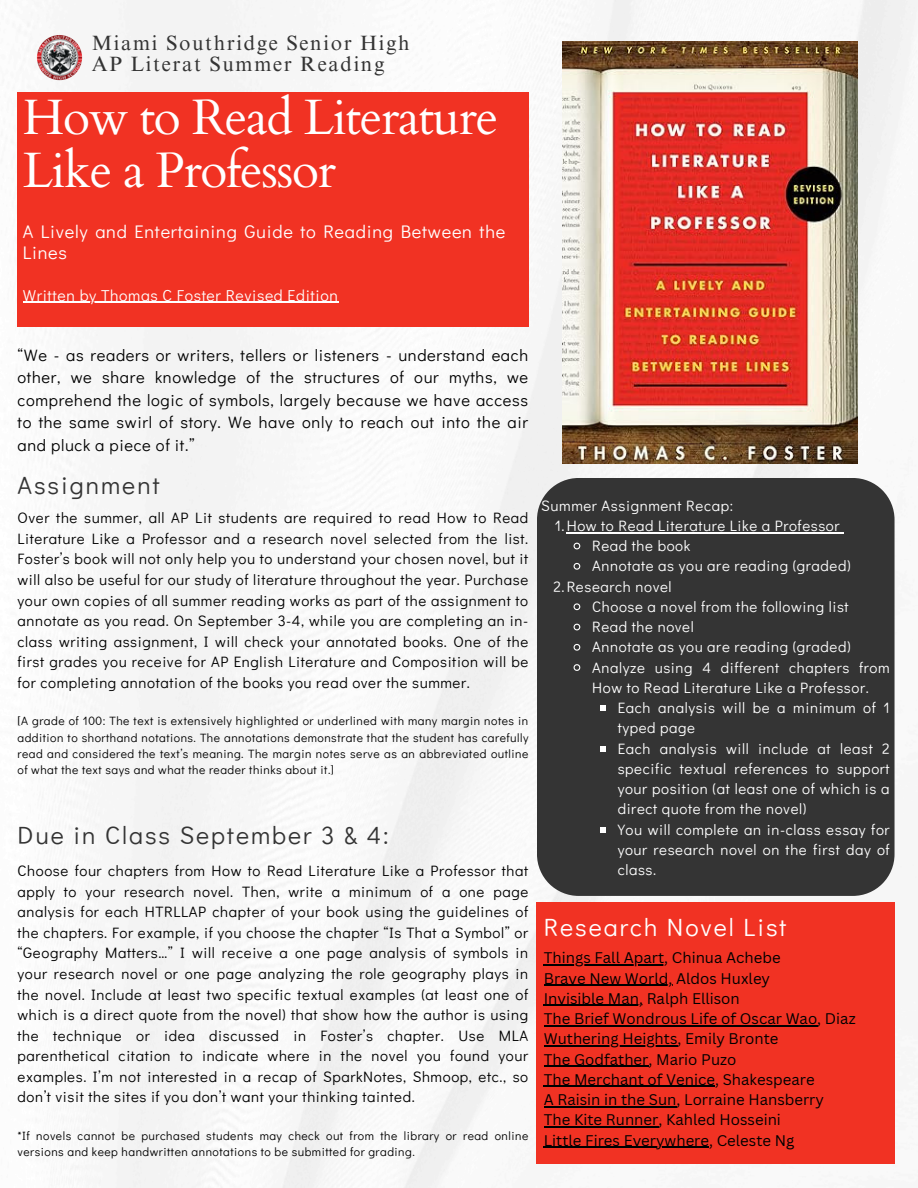
<style>
.page{position:relative;width:918px;height:1188px;background:#fff}
.page>*{position:absolute;margin:0;border:0;box-sizing:border-box;transform-origin:0 0}
.t1{font:49.8px/52.8px "Cardo";letter-spacing:-.025em;color:#fff}
.t2{font:24.9px "Didact Gothic";letter-spacing:.08em;color:#343434}
.t3{font:24.9px "Didact Gothic";letter-spacing:.08em;color:#fff}
.t4{font:20.7px/21.3px "Times NRMT Pro";letter-spacing:.08em;color:#343434}
.t5{font:18.3px/21.3px "Didact Gothic";letter-spacing:.04em;color:#fff}
.t6{font:16.5px/22.5px "Didact Gothic";letter-spacing:.04em;color:#000;text-align:justify}
.t7{font:15.75px "Didact Gothic";letter-spacing:.04em;color:#fff}
.t8{font:15px/20.5px "Didact Gothic";letter-spacing:.04em;color:#000;text-align:justify}
.t9{font:15px/20.2px "Didact Gothic";letter-spacing:.04em;color:#fff}
.t10{font:15px/20.2px "Canva Sans";color:#000}
.t11{font:12px/16.2px "Didact Gothic";letter-spacing:.04em;color:#000;text-align:justify}
</style>
<div class="page">
<img style="left:17px;top:0;width:901px;height:1188px">
<div style="left:18px;top:92px;width:511px;height:234px;background:#f13223"></div>
<img style="left:562px;top:41px;width:295px;height:422px">
<div style="left:537px;top:478px;width:358px;height:418px;background:#343434"></div>
<hr style="left:567px;top:532px;width:273px;height:1px;background:#fff">
<svg style="left:573px;top:542px;width:8px;height:8px"></svg>
<svg style="left:573px;top:562px;width:8px;height:9px"></svg>
<svg style="left:573px;top:603px;width:8px;height:8px"></svg>
<svg style="left:573px;top:623px;width:8px;height:8px"></svg>
<svg style="left:573px;top:643px;width:8px;height:9px"></svg>
<svg style="left:573px;top:663px;width:8px;height:9px"></svg>
<svg style="left:600px;top:705px;width:6px;height:6px"></svg>
<svg style="left:600px;top:746px;width:6px;height:5px"></svg>
<svg style="left:600px;top:827px;width:6px;height:5px"></svg>
<div style="left:537px;top:902px;width:358px;height:262px;background:#f13223"></div>
<img style="left:37px;top:35px;width:45px;height:45px;border-radius:50%">
<hr style="left:23px;top:302px;width:316px;height:1px;background:#fff">
<hr style="left:544px;top:964px;width:124px;height:2px;background:#000">
<hr style="left:544px;top:985px;width:128px;height:1px;background:#000">
<hr style="left:544px;top:1005px;width:99px;height:1px;background:#000">
<hr style="left:544px;top:1025px;width:273px;height:1px;background:#000">
<hr style="left:544px;top:1045px;width:134px;height:2px;background:#000">
<hr style="left:544px;top:1066px;width:105px;height:1px;background:#000">
<hr style="left:544px;top:1086px;width:171px;height:1px;background:#000">
<hr style="left:544px;top:1106px;width:133px;height:1px;background:#000">
<hr style="left:544px;top:1126px;width:114px;height:2px;background:#000">
<hr style="left:544px;top:1147px;width:165px;height:1px;background:#000">
<p class="t4" style="left:92px;top:35px;width:319px">Miami Southridge Senior High<br>AP Literat Summer Reading</p>
<p class="t1" style="left:23px;top:92px;width:477px">How to Read Literature<br>Like a Professor</p>
<p class="t5" style="left:23px;top:220px;width:484px">A Lively and Entertaining Guide to Reading Between the<br>Lines</p>
<p class="t7" style="left:23px;top:284px;width:317px">Written by Thomas C Foster Revised Edition</p>
<p class="t6" style="left:18px;top:343px;width:512px">“We - as readers or writers, tellers or listeners - understand each other, we share knowledge of the structures of our myths, we comprehend the logic of symbols, largely because we have access to the same swirl of story. We have only to reach out into the air and pluck a piece of it.”</p>
<p class="t2" style="left:18px;top:468px;width:144px">Assignment</p>
<p class="t8" style="left:18px;top:507px;width:512px">Over the summer, all AP Lit students are required to read How to Read Literature Like a Professor and a research novel selected from the list.<br>Foster’s book will not only help you to understand your chosen novel, but it will also be useful for our study of literature throughout the year. Purchase your own copies of all summer reading works as part of the assignment to annotate as you read. On September 3-4, while you are completing an in&shy;class writing assignment, I will check your annotated books. One of the first grades you receive for AP English Literature and Composition will be for completing annotation of the books you read over the summer.</p>
<p class="t11" style="left:18px;top:713px;width:512px">[A grade of 100: The text is extensively highlighted or underlined with many margin notes in addition to shorthand notations. The annotations demonstrate that the student has carefully read and considered the text’s meaning. The margin notes serve as an abbreviated outline of what the text says and what the reader thinks about it.]</p>
<h2 class="t2" style="left:18px;top:818px;width:373px">Due in Class September 3 &amp; 4:</h2>
<p class="t8" style="left:18px;top:860px;width:512px">Choose four chapters from How to Read Literature Like a Professor that apply to your research novel. Then, write a minimum of a one page analysis for each HTRLLAP chapter of your book using the guidelines of the chapters. For example, if you choose the chapter “Is That a Symbol” or “Geography Matters…” I will receive a one page analysis of symbols in your research novel or one page analyzing the role geography plays in the novel. Include at least two specific textual examples (at least one of which is a direct quote from the novel) that show how the author is using the technique or idea discussed in Foster’s chapter. Use MLA parenthetical citation to indicate where in the novel you found your examples. I’m not interested in a recap of SparkNotes, Shmoop, etc., so don’t visit the sites if you don’t want your thinking tainted.</p>
<p class="t11" style="left:18px;top:1127px;width:512px">*If novels cannot be purchased students may check out from the library or read online versions and keep handwritten annotations to be submitted for grading.</p>
<p class="t9" style="left:541px;top:495px;width:193px">Summer Assignment Recap:</p>
<h3 class="t9" style="left:555px;top:515px;width:286px">1.How to Read Literature Like a Professor</h3>
<h1 class="t9" style="left:592px;top:535px;width:100px">Read the book</h1>
<h4 class="t9" style="left:592px;top:555px;width:260px">Annotate as you are reading (graded)</h4>
<h5 class="t9" style="left:553px;top:576px;width:120px">2.Research novel</h5>
<h4 class="t9" style="left:592px;top:596px;width:258px">Choose a novel from the following list</h4>
<h2 class="t9" style="left:592px;top:616px;width:103px">Read the novel</h2>
<h5 class="t9" style="left:592px;top:636px;width:260px">Annotate as you are reading (graded)</h5>
<p class="t9" style="left:592px;top:657px;width:299px">Analyze using 4 different chapters from<br>How to Read Literature Like a Professor.</p>
<h5 class="t9" style="left:618px;top:697px;width:274px">Each analysis will be a minimum of 1 typed page</h5>
<p class="t9" style="left:618px;top:738px;width:274px;text-align:justify">Each analysis will include at least 2 specific textual references to support your position (at least one of which is a direct quote from the novel)</p>
<h2 class="t9" style="left:618px;top:819px;width:274px;text-align:justify">You will complete an in-class essay for your research novel on the first day of class.</h2>
<p class="t3" style="left:544px;top:910px;width:244px">Research Novel List</p>
<h5 class="t10" style="left:544px;top:947px;width:313px">Things Fall Apart, Chinua Achebe<br>Brave New World, Aldos Huxley<br>Invisible Man, Ralph Ellison<br>The Brief Wondrous Life of Oscar Wao, Diaz Wuthering Heights, Emily Bronte<br>The Godfather, Mario Puzo<br>The Merchant of Venice, Shakespeare<br>A Raisin in the Sun, Lorraine Hansberry<br>The Kite Runner, Kahled Hosseini<br>Little Fires Everywhere, Celeste Ng</h5>
</div>
